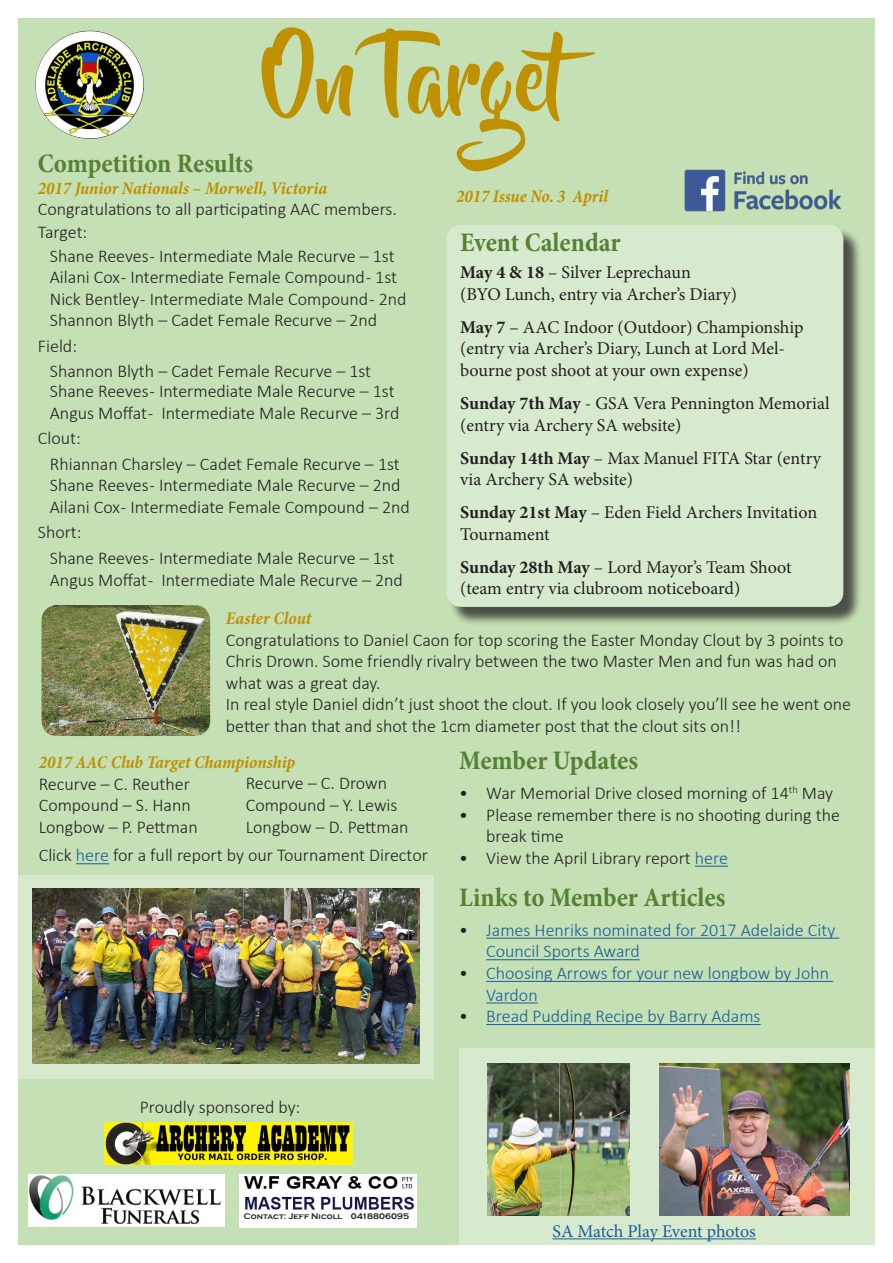
<style>
.page{position:relative;width:893px;height:1263px;background:#fff}
.page>*{position:absolute;margin:0;border:0;box-sizing:border-box;transform-origin:0 0}
.t1{font:88.2px "Beyond The Mountains";color:#bf9000;scale:.9 1}
.t2{font:700 condensed 27px "Minion Pro";letter-spacing:-.005em;color:#548235}
.t3{font:300 18px/21.6px "Calibri";color:#231f20}
.t4{font:18px/21.6px "Minion Pro";letter-spacing:-.005em;color:#231f20}
.t5{font:300 18px/21.6px "Calibri";color:#175d9e}
.t6{font:italic 700 condensed 18px "Minion Pro";color:#bf9000}
.t7{font:18px "Minion Pro";letter-spacing:-.005em;color:#175d9e}
.t8{font:700 8.4px "Copperplate Gothic";color:#231f20}
.s1{font-weight:700}
.s2{color:#175d9e}
.s3{color:#231f20}
</style>
<div class="page">
<div style="left:18px;top:18px;width:857px;height:1227px;background:#c5e0b4"></div>
<img style="left:35px;top:30px;width:109px;height:109px">
<div style="left:448px;top:227px;width:414px;height:399px;background:#231f20;opacity:.75"></div>
<div style="left:446px;top:225px;width:397px;height:382px;background:#d8eace;border-radius:15px"></div>
<img style="left:105px;top:1123px;width:248px;height:42px">
<img style="left:29px;top:1174px;width:196px;height:53px">
<div style="left:239px;top:1174px;width:178px;height:53px;background:#fff"></div>
<img style="left:244px;top:1175px;width:171px;height:37px">
<hr style="left:695px;top:866px;width:33px;height:1px;background:#175d9e">
<hr style="left:486px;top:938px;width:353px;height:1px;background:#175d9e">
<hr style="left:486px;top:959px;width:154px;height:1px;background:#175d9e">
<hr style="left:486px;top:981px;width:347px;height:1px;background:#175d9e">
<hr style="left:486px;top:1002px;width:52px;height:1px;background:#175d9e">
<hr style="left:486px;top:1024px;width:275px;height:1px;background:#175d9e">
<hr style="left:76px;top:863px;width:33px;height:1px;background:#175d9e">
<img style="left:42px;top:605px;width:168px;height:131px">
<div style="left:18px;top:874px;width:415px;height:204px;background:#d8eace"></div>
<img style="left:32px;top:889px;width:387px;height:174px">
<div style="left:459px;top:1048px;width:416px;height:196px;background:#d8eace"></div>
<img style="left:488px;top:1064px;width:142px;height:152px">
<img style="left:659px;top:1064px;width:191px;height:152px">
<img style="left:684px;top:169px;width:158px;height:43px">
<hr style="left:552px;top:1238px;width:204px;height:1px;background:#175d9e">
<p class="t1" style="left:263px;top:32px;width:395px">On Target</p>
<p class="t2" style="left:38px;top:145px;width:217px">Competition Results</p>
<p class="t6" style="left:38px;top:176px;width:291px">2017 Junior Nationals – Morwell, Victoria</p>
<p class="t3" style="left:38px;top:198px;width:361px">Congratulations to all participating AAC members.</p>
<p class="t6" style="left:456px;top:184px;width:154px">2017 Issue No. 3 April</p>
<p class="t3" style="left:38px;top:221px;width:51px">Target:</p>
<p class="t3" style="left:50px;top:245px;width:346px">Shane Reeves - Intermediate Male Recurve – 1st</p>
<p class="t3" style="left:50px;top:266px;width:349px">Ailani Cox - Intermediate Female Compound - 1st</p>
<p class="t3" style="left:50px;top:288px;width:358px">Nick Bentley - Intermediate Male Compound - 2nd</p>
<p class="t3" style="left:50px;top:309px;width:329px">Shannon Blyth – Cadet Female Recurve – 2nd</p>
<p class="t3" style="left:38px;top:335px;width:41px">Field:</p>
<p class="t3" style="left:50px;top:360px;width:323px">Shannon Blyth – Cadet Female Recurve – 1st</p>
<p class="t3" style="left:50px;top:380px;width:346px">Shane Reeves - Intermediate Male Recurve – 1st</p>
<p class="t3" style="left:50px;top:402px;width:351px">Angus Moffat - Intermediate Male Recurve – 3rd</p>
<p class="t3" style="left:38px;top:427px;width:45px">Clout:</p>
<p class="t3" style="left:50px;top:453px;width:351px">Rhiannan Charsley – Cadet Female Recurve – 1st</p>
<p class="t3" style="left:50px;top:474px;width:352px">Shane Reeves - Intermediate Male Recurve – 2nd</p>
<p class="t3" style="left:50px;top:496px;width:361px">Ailani Cox - Intermediate Female Compound – 2nd</p>
<p class="t3" style="left:38px;top:521px;width:45px">Short:</p>
<p class="t3" style="left:50px;top:547px;width:346px">Shane Reeves - Intermediate Male Recurve – 1st</p>
<p class="t3" style="left:50px;top:569px;width:355px">Angus Moffat - Intermediate Male Recurve – 2nd</p>
<p class="t2" style="left:460px;top:224px;width:162px">Event Calendar</p>
<p class="t4" style="left:460px;top:262px;width:232px"><span class="s1">May 4 &amp; 18</span> – Silver Leprechaun</p>
<p class="t4" style="left:460px;top:283px;width:278px">(BYO Lunch, entry via Archer’s Diary)</p>
<p class="t4" style="left:460px;top:316px;width:345px"><span class="s1">May 7</span> – AAC Indoor (Outdoor) Championship (entry via Archer’s Diary, Lunch at Lord Mel&shy;bourne post shoot at your own expense)</p>
<p class="t4" style="left:460px;top:392px;width:371px"><span class="s1">Sunday 7th May</span> - GSA Vera Pennington Memorial (entry via Archery SA website)</p>
<p class="t4" style="left:460px;top:447px;width:362px"><span class="s1">Sunday 14th May</span> – Max Manuel FITA Star (entry via Archery SA website)</p>
<p class="t4" style="left:460px;top:502px;width:359px"><span class="s1">Sunday 21st May</span> – Eden Field Archers Invitation<br>Tournament</p>
<p class="t4" style="left:460px;top:556px;width:333px"><span class="s1">Sunday 28th May</span> – Lord Mayor’s Team Shoot (team entry via clubroom noticeboard)</p>
<p class="t6" style="left:226px;top:606px;width:87px">Easter Clout</p>
<p class="t3" style="left:226px;top:629px;width:619px">Congratulations to Daniel Caon for top scoring the Easter Monday Clout by 3 points to<br>Chris Drown. Some friendly rivalry between the two Master Men and fun was had on what was a great day.</p>
<p class="t3" style="left:226px;top:693px;width:627px">In real style Daniel didn’t just shoot the clout. If you look closely you’ll see he went one better than that and shot the 1cm diameter post that the clout sits on!!</p>
<p class="t2" style="left:459px;top:742px;width:181px">Member Updates</p>
<p class="t3" style="left:459px;top:782px;width:375px">• War Memorial Drive closed morning of 14<sup>th</sup> May</p>
<p class="t3" style="left:486px;top:804px;width:355px;text-indent:-27px">• Please remember there is no shooting during the break time</p>
<p class="t3" style="left:459px;top:847px;width:270px">• View the April Library report <span class="s2">here</span></p>
<p class="t2" style="left:459px;top:879px;width:268px">Links to Member Articles</p>
<p class="t5" style="left:486px;top:919px;width:351px;text-indent:-27px"><span class="s3">•</span> James Henriks nominated for 2017 Adelaide City<br>Council Sports Award</p>
<p class="t5" style="left:486px;top:962px;width:345px;text-indent:-27px"><span class="s3">•</span> Choosing Arrows for your new longbow by John<br>Vardon</p>
<p class="t5" style="left:459px;top:1005px;width:303px"><span class="s3">•</span> Bread Pudding Recipe by Barry Adams</p>
<p class="t6" style="left:39px;top:750px;width:258px">2017 AAC Club Target Championship</p>
<p class="t3" style="left:39px;top:773px;width:153px">Recurve – C. Reuther</p>
<p class="t3" style="left:39px;top:794px;width:154px">Compound – S. Hann</p>
<p class="t3" style="left:39px;top:816px;width:161px">Longbow – P. Pettman</p>
<p class="t3" style="left:39px;top:844px;width:391px">Click <span class="s2">here</span> for a full report by our Tournament Director</p>
<p class="t3" style="left:246px;top:772px;width:143px">Recurve – C. Drown</p>
<p class="t3" style="left:246px;top:794px;width:153px">Compound – Y. Lewis</p>
<p class="t3" style="left:246px;top:816px;width:164px">Longbow – D. Pettman</p>
<p class="t3" style="left:140px;top:1096px;width:162px">Proudly sponsored by:</p>
<p class="t8" style="left:244px;top:1211px;width:167px">Contact: Jeff Nicoll 0418806095</p>
<p class="t7" style="left:552px;top:1219px;width:205px">SA Match Play Event photos</p>
</div>
